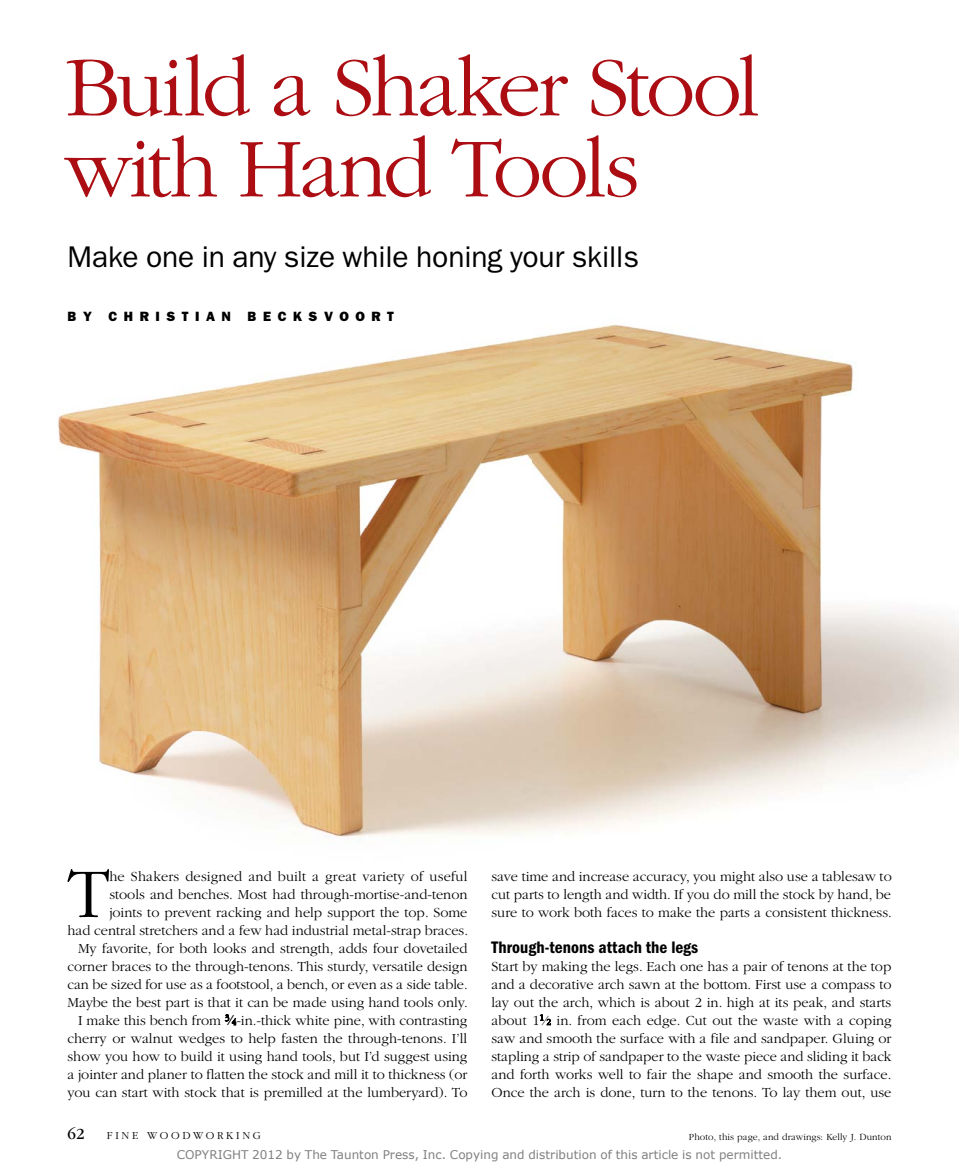
<style>
.page{position:relative;width:959px;height:1175px;background:#fff}
.page>*{position:absolute;margin:0;border:0;box-sizing:border-box;transform-origin:0 0}
.t1{font:300 87px/81px "ITC Garamond Std";letter-spacing:-.045em;color:#ab0d13}
.t2{font:300 72.15px "ITC Garamond Std";color:#000}
.t3{font:30px "ITC Franklin Gothic Std";letter-spacing:-.005em;color:#000}
.t4{font:17.25px "ITC Franklin Gothic Std Dm Cd";letter-spacing:.005em;color:#000}
.t5{font:16.05px "ITC Garamond Std";color:#000}
.t6{font:300 14.4px/18px "ITC Garamond Std";color:#000;text-align:justify}
.t7{font:13.5px "ITC Franklin Gothic Std Hvy";letter-spacing:.485em;color:#000}
.t8{font:12px "Verdana";color:#808080}
.t9{font:300 11.1px "ITC Garamond Std";color:#000}
.t10{font:300 9.75px "ITC Garamond Std";letter-spacing:.005em;color:#000}
.s1{font-family:"ITC Franklin Gothic Std";font-weight:400}
.s2{font-size:9px}
</style>
<div class="page">
<img style="left:58px;top:324px;width:900px;height:513px">
<svg style="left:225px;top:1014px;width:11px;height:11px"></svg>
<svg style="left:540px;top:1014px;width:10px;height:11px"></svg>
<h1 class="t1" style="left:64px;top:49px;width:697px">Build a Shaker Stool with Hand Tools</h1>
<h3 class="t3" style="left:68px;top:239px;width:573px">Make one in any size while honing your skills</h3>
<p class="t7" style="left:68px;top:308px;width:328px">BY CHRISTIAN BECKSVOORT</p>
<h2 class="t2" style="left:68px;top:855px;width:43px">T</h2>
<p class="t6" style="left:67px;top:867px;width:402px;text-align:right">he Shakers designed and built a great variety of useful<br>stools and benches. Most had through-mortise-and-tenon<br>joints to prevent racking and help support the top. Some<br>had central stretchers and a few had industrial metal-strap braces.<br>My favorite, for both looks and strength, adds four dovetailed corner braces to the through-tenons. This sturdy, versatile design can be sized for use as a footstool, a bench, or even as a side table.<br>Maybe the best part is that it can be made using hand tools only.<br>I make this bench from <sup>3</sup><span class="s1">⁄</span><span class="s2">4</span>-in.-thick white pine, with contrasting cherry or walnut wedges to help fasten the through-tenons. I’ll show you how to build it using hand tools, but I’d suggest using a jointer and planer to flatten the stock and mill it to thickness (or you can start with stock that is premilled at the lumberyard). To</p>
<p class="t6" style="left:491px;top:867px;width:402px">save time and increase accuracy, you might also use a tablesaw to cut parts to length and width. If you do mill the stock by hand, be sure to work both faces to make the parts a consistent thickness.</p>
<p class="t4" style="left:491px;top:937px;width:208px">Through-tenons attach the legs</p>
<p class="t6" style="left:491px;top:957px;width:402px">Start by making the legs. Each one has a pair of tenons at the top and a decorative arch sawn at the bottom. First use a compass to lay out the arch, which is about 2 in. high at its peak, and starts about 1<sup>1</sup>⁄<span class="s2">2</span> in. from each edge. Cut out the waste with a coping saw and smooth the surface with a file and sandpaper. Gluing or stapling a strip of sandpaper to the waste piece and sliding it back and forth works well to fair the shape and smooth the surface.<br>Once the arch is done, turn to the tenons. To lay them out, use</p>
<p class="t5" style="left:68px;top:1124px;width:19px">62</p>
<p class="t9" style="left:107px;top:1129px;width:155px">FINE WOODWORKING</p>
<p class="t10" style="left:688px;top:1131px;width:204px">Photo, this page, and drawings: Kelly J. Dunton</p>
<p class="t8" style="left:177px;top:1146px;width:607px">COPYRIGHT 2012 by The Taunton Press, Inc. Copying and distribution of this article is not permitted.</p>
</div>
